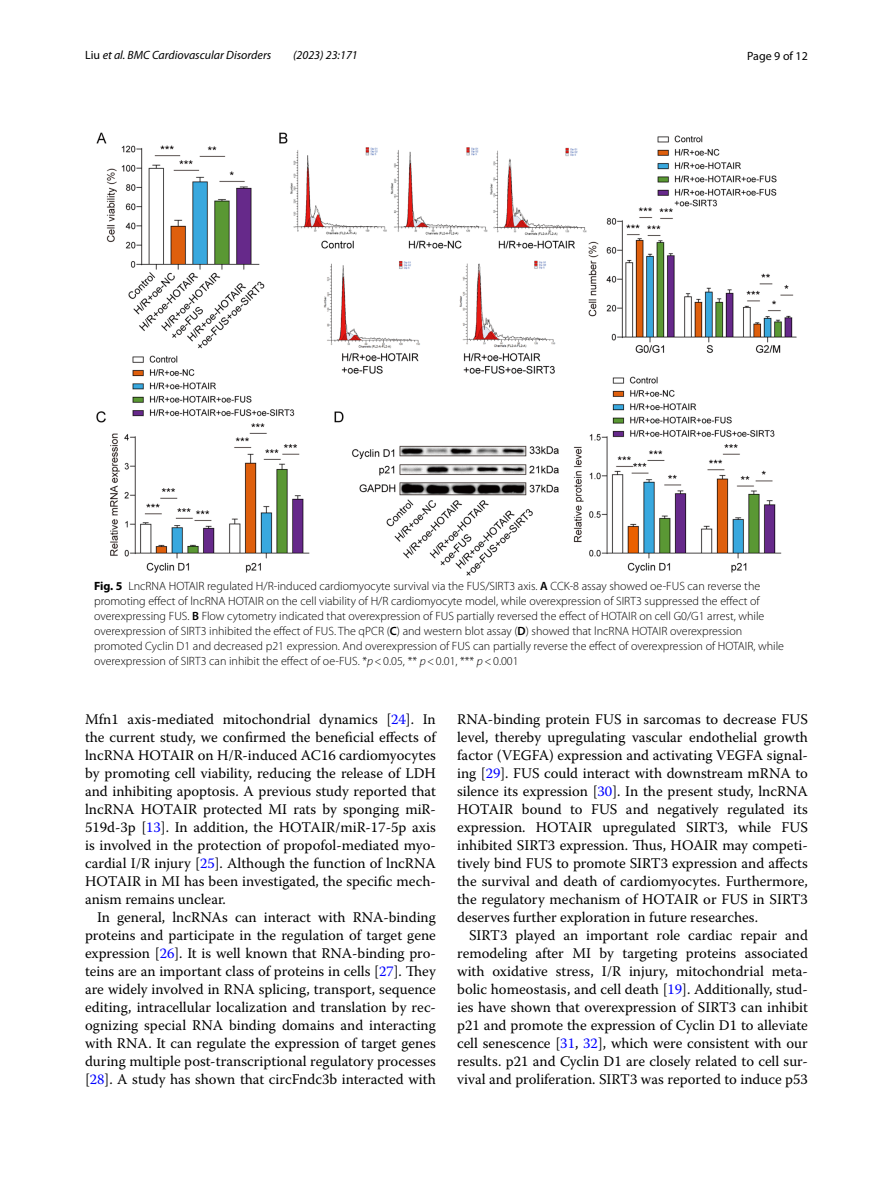
<style>
.page{position:relative;width:893px;height:1187px;background:#fff}
.page>*{position:absolute;margin:0;border:0;box-sizing:border-box;transform-origin:0 0}
.t1{font:14.7px/18px "Warnock Pro";color:#000;text-align:justify}
.t2{font:300 12px/15px "Myriad Pro";color:#000}
.t3{font:italic 12px "Myriad Pro";color:#000}
.t4{font:12px "Myriad Pro";color:#000}
.s1{font-style:normal}
.s2{font-weight:700}
.s3{font-weight:600}
.s4{font-style:italic}
.s5{color:#00f}
</style>
<div class="page">
<img style="left:96px;top:133px;width:701px;height:442px">
<p class="t3" style="left:85px;top:48px;width:188px"><span class="s1">Liu</span> et al. BMC Cardiovascular Disorders</p>
<p class="t3" style="left:293px;top:48px;width:66px">(2023) 23:171</p>
<p class="t4" style="left:747px;top:48px;width:62px">Page 9 of 12</p>
<p class="t2" style="left:94px;top:579px;width:692px"><span class="s2">Fig. 5</span> LncRNA HOTAIR regulated H/R-induced cardiomyocyte survival via the FUS/SIRT3 axis. <span class="s3">A</span> CCK-8 assay showed oe-FUS can reverse the promoting effect of lncRNA HOTAIR on the cell viability of H/R cardiomyocyte model, while overexpression of SIRT3 suppressed the effect of overexpressing FUS. <span class="s3">B</span> Flow cytometry indicated that overexpression of FUS partially reversed the effect of HOTAIR on cell G0/G1 arrest, while overexpression of SIRT3 inhibited the effect of FUS. The qPCR (<span class="s3">C</span>) and western blot assay (<span class="s3">D</span>) showed that lncRNA HOTAIR overexpression promoted Cyclin D1 and decreased p21 expression. And overexpression of FUS can partially reverse the effect of overexpression of HOTAIR, while overexpression of SIRT3 can inhibit the effect of oe-FUS. *<span class="s4">p</span>&lt;0.05, ** <span class="s4">p</span>&lt;0.01, *** <span class="s4">p</span>&lt;0.001</p>
<p class="t1" style="left:85px;top:710px;width:352px">Mfn1 axis-mediated mitochondrial dynamics [<span class="s5">24</span>]. In the current study, we confirmed the beneficial effects of lncRNA HOTAIR on H/R-induced AC16 cardiomyocytes by promoting cell viability, reducing the release of LDH and inhibiting apoptosis. A previous study reported that lncRNA HOTAIR protected MI rats by sponging miR-519d-3p [<span class="s5">13</span>]. In addition, the HOTAIR/miR-17-5p axis is involved in the protection of propofol-mediated myo&shy;cardial I/R injury [<span class="s5">25</span>]. Although the function of lncRNA HOTAIR in MI has been investigated, the specific mech&shy;anism remains unclear.</p>
<p class="t1" style="left:85px;top:908px;width:352px;text-indent:12px">In general, lncRNAs can interact with RNA-binding proteins and participate in the regulation of target gene expression [<span class="s5">26</span>]. It is well known that RNA-binding pro&shy;teins are an important class of proteins in cells [<span class="s5">27</span>]. They are widely involved in RNA splicing, transport, sequence editing, intracellular localization and translation by rec&shy;ognizing special RNA binding domains and interacting with RNA. It can regulate the expression of target genes during multiple post-transcriptional regulatory processes [<span class="s5">28</span>]. A study has shown that circFndc3b interacted with</p>
<p class="t1" style="left:457px;top:710px;width:352px">RNA-binding protein FUS in sarcomas to decrease FUS level, thereby upregulating vascular endothelial growth factor (VEGFA) expression and activating VEGFA signal&shy;ing [<span class="s5">29</span>]. FUS could interact with downstream mRNA to silence its expression [<span class="s5">30</span>]. In the present study, lncRNA HOTAIR bound to FUS and negatively regulated its expression. HOTAIR upregulated SIRT3, while FUS inhibited SIRT3 expression. Thus, HOAIR may competi&shy;tively bind FUS to promote SIRT3 expression and affects the survival and death of cardiomyocytes. Furthermore, the regulatory mechanism of HOTAIR or FUS in SIRT3 deserves further exploration in future researches.</p>
<p class="t1" style="left:457px;top:926px;width:352px;text-indent:12px">SIRT3 played an important role cardiac repair and remodeling after MI by targeting proteins associated with oxidative stress, I/R injury, mitochondrial meta&shy;bolic homeostasis, and cell death [<span class="s5">19</span>]. Additionally, stud&shy;ies have shown that overexpression of SIRT3 can inhibit p21 and promote the expression of Cyclin D1 to alleviate cell senescence [<span class="s5">31</span>, <span class="s5">32</span>], which were consistent with our results. p21 and Cyclin D1 are closely related to cell sur&shy;vival and proliferation. SIRT3 was reported to induce p53</p>
</div>
